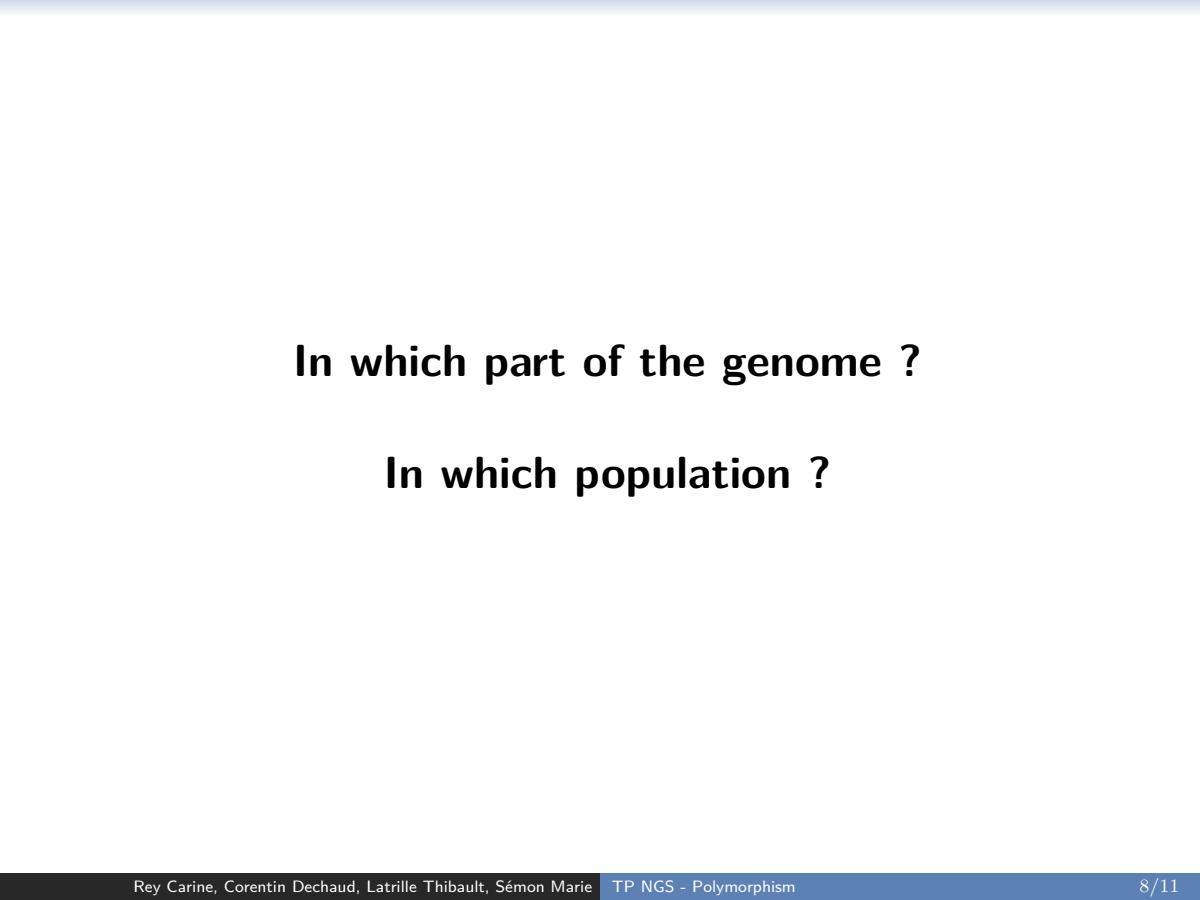
<style>
.page{position:relative;width:1200px;height:900px;background:#fff}
.page>*{position:absolute;margin:0;border:0;box-sizing:border-box;transform-origin:0 0}
.Page_number{font:700 45px "LM Sans 10";color:#000}
.t1{font:18.75px "LM Roman 8";color:#fff}
.t2{font:16.5px "LM Sans 8";color:#fff}
</style>
<div class="page">
<div style="left:0;top:874px;width:600px;height:26px;background:#282828"></div>
<div style="left:600px;top:874px;width:600px;height:26px;background:#5d80b5"></div>
<svg style="left:0;top:0;width:1200px;height:13px"></svg>
<p class="Page_number" style="left:293px;top:325px;width:630px">In which part of the genome ?</p>
<p class="Page_number" style="left:384px;top:437px;width:449px">In which population ?</p>
<p class="t2" style="left:134px;top:873px;width:664px">Rey Carine, Corentin Dechaud, Latrille Thibault, Sémon Marie TP NGS - Polymorphism</p>
<p class="t1" style="left:1140px;top:871px;width:41px">8/11</p>
<p class="t1" style="left:1153px;top:871px;width:41px">8/11</p>
</div>
